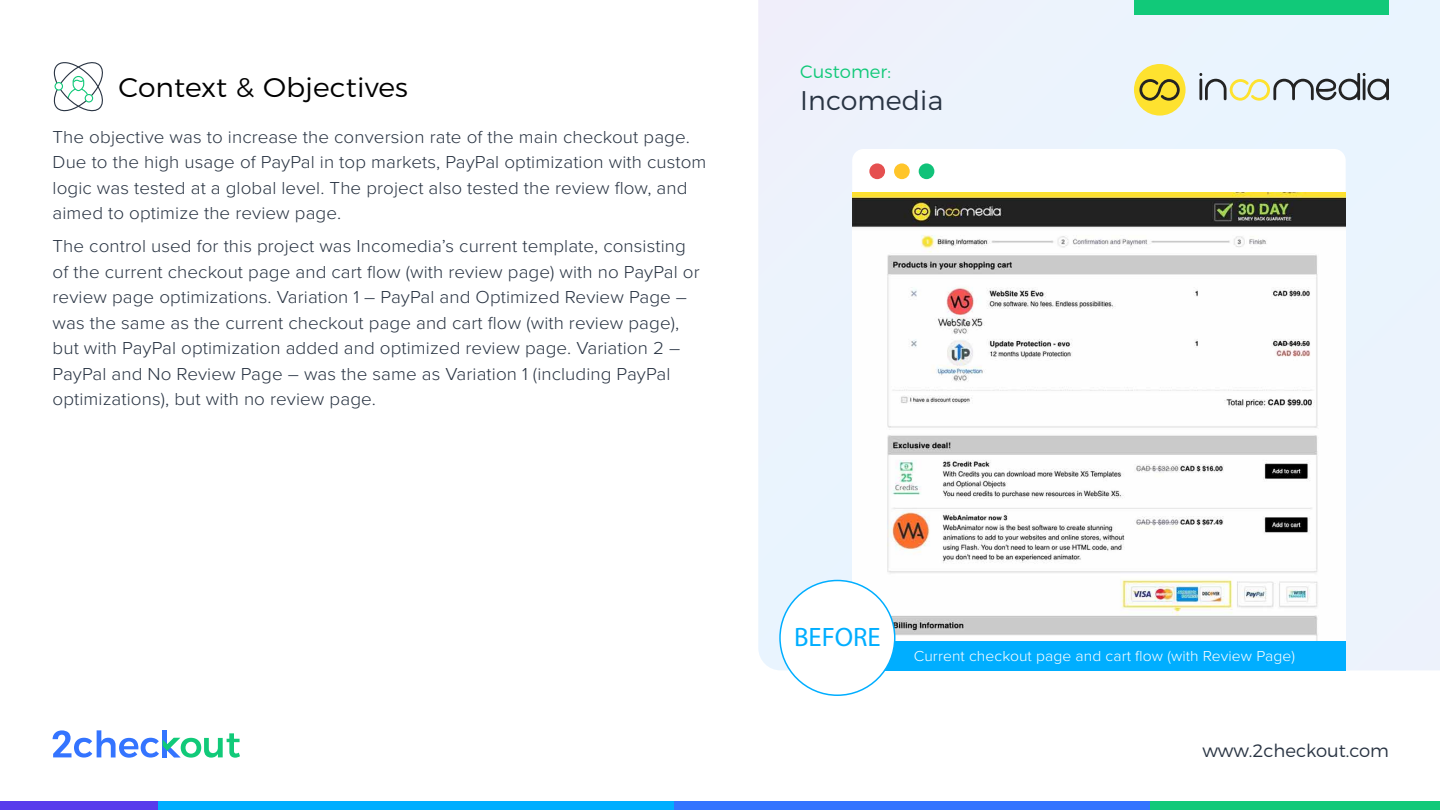
<style>
.page{position:relative;width:1440px;height:810px;background:#fff}
.page>*{position:absolute;margin:0;border:0;box-sizing:border-box;transform-origin:0 0}
.t1{font:300 27px "Montserrat";letter-spacing:.005em;color:#000;scale:1.05 1}
.t2{font:300 27px "Montserrat";letter-spacing:.005em;color:#293443}
.t3{font:26.7px "Myriad Pro";color:#00aeff}
.t4{font:300 18px/25.5px "Proxima Nova";letter-spacing:.005em;color:#293443;scale:1.05 1}
.t5{font:300 18px "Montserrat";color:#293443}
.t6{font:300 18px "Montserrat";letter-spacing:.005em;color:#11c979}
.t7{font:300 15px "Proxima Nova";letter-spacing:.005em;color:#fff;scale:1.05 1}
</style>
<div class="page">
<div style="left:758px;top:0;width:682px;height:670px;background:#ebf3fd"></div>
<div style="left:0;top:801px;width:158px;height:9px;background:#583bec"></div>
<div style="left:158px;top:801px;width:516px;height:9px;background:#00aeff"></div>
<div style="left:674px;top:801px;width:579px;height:9px;background:#3474ff"></div>
<div style="left:1150px;top:801px;width:290px;height:9px;background:#11c979"></div>
<svg style="left:53px;top:730px;width:187px;height:28px"></svg>
<svg style="left:53px;top:62px;width:50px;height:50px"></svg>
<div style="left:55px;top:82px;width:8px;height:9px;border:1px solid #11c979;border-radius:50%"></div>
<div style="left:85px;top:94px;width:8px;height:8px;border:1px solid #11c979;border-radius:50%"></div>
<div style="left:1134px;top:0;width:255px;height:15px;background:#11c979"></div>
<div style="left:1134px;top:64px;width:52px;height:52px;background:#fee22f;border-radius:50%"></div>
<svg style="left:1139px;top:79px;width:41px;height:22px"></svg>
<svg style="left:1199px;top:73px;width:190px;height:28px;background:#c0c6c4"></svg>
<svg style="left:852px;top:149px;width:494px;height:43px"></svg>
<div style="left:869px;top:163px;width:16px;height:16px;background:#e55050;border-radius:50%"></div>
<div style="left:894px;top:163px;width:16px;height:16px;background:#ffc52a;border-radius:50%"></div>
<div style="left:919px;top:163px;width:15px;height:16px;background:#11c279;border-radius:50%"></div>
<img style="left:852px;top:192px;width:494px;height:449px">
<div style="left:852px;top:641px;width:494px;height:29px;background:#00aeff"></div>
<div style="left:780px;top:580px;width:115px;height:115px;background:#fff;border-radius:50%"></div>
<div style="left:779px;top:580px;width:117px;height:116px;border:2px solid #00aeff;border-radius:50%"></div>
<h1 class="t1" style="left:119px;top:66px;width:277px">Context &amp; Objectives</h1>
<p class="t4" style="left:53px;top:123px;width:624px">The objective was to increase the conversion rate of the main checkout page.<br>Due to the high usage of PayPal in top markets, PayPal optimization with custom logic was tested at a global level. The project also tested the review flow, and aimed to optimize the review page.</p>
<p class="t4" style="left:53px;top:232px;width:618px">The control used for this project was Incomedia’s current template, consisting of the current checkout page and cart flow (with review page) with no PayPal or review page optimizations. Variation 1 – PayPal and Optimized Review Page – was the same as the current checkout page and cart flow (with review page), but with PayPal optimization added and optimized review page. Variation 2 – PayPal and No Review Page – was the same as Variation 1 (including PayPal optimizations), but with no review page.</p>
<p class="t6" style="left:800px;top:57px;width:92px">Customer:</p>
<h1 class="t2" style="left:800px;top:80px;width:145px">Incomedia</h1>
<h2 class="t3" style="left:794px;top:620px;width:88px">BEFORE</h2>
<p class="t7" style="left:914px;top:645px;width:364px">Current checkout page and cart flow (with Review Page)</p>
<p class="t5" style="left:1202px;top:737px;width:188px">www.2checkout.com</p>
</div>
